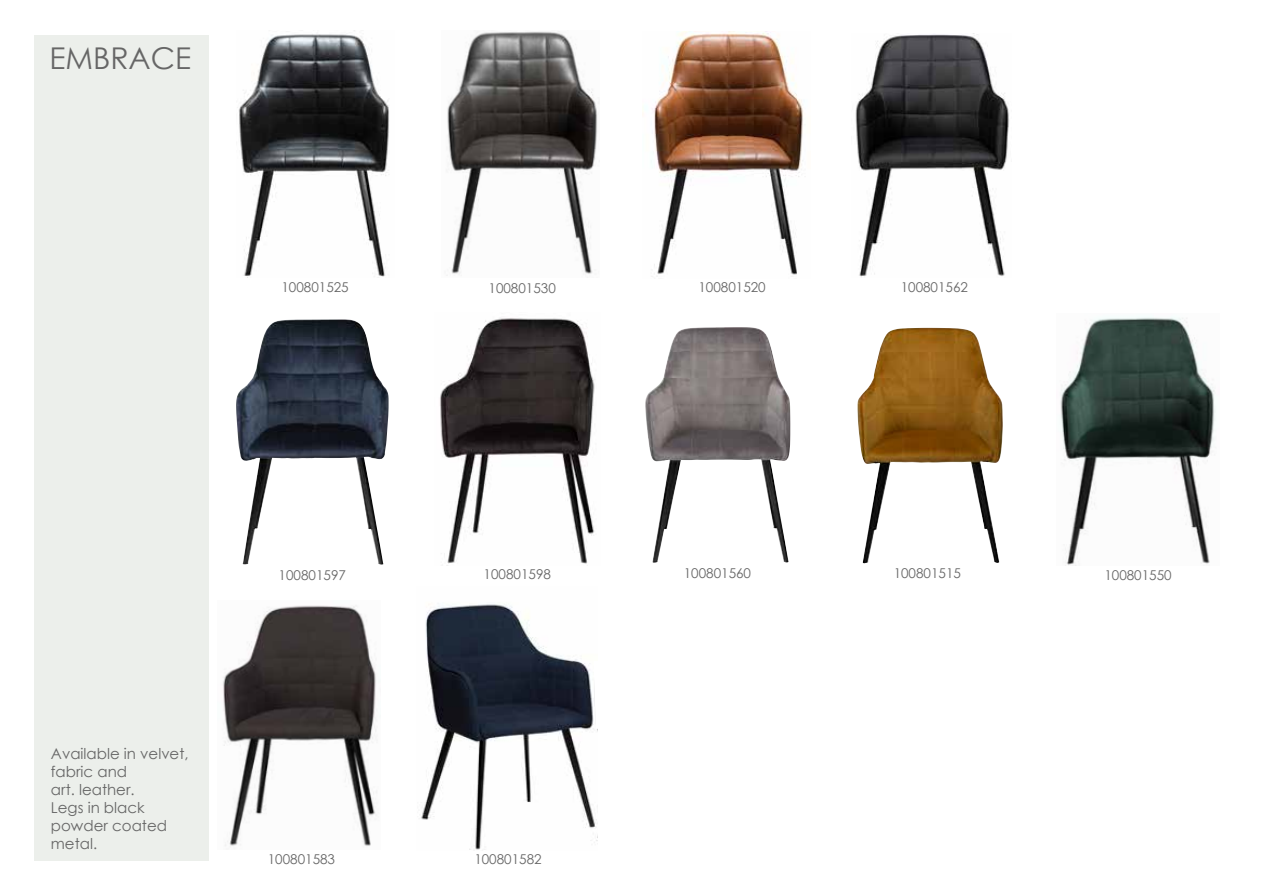
<style>
.page{position:relative;width:1263px;height:893px;background:#fff}
.page>*{position:absolute;margin:0;border:0;box-sizing:border-box;transform-origin:0 0}
.t1{font:30px "Century Gothic";color:#666}
.t2{font:15px/18px "Century Gothic";color:#666}
.t3{font:13.5px "Century Gothic";color:#666}
</style>
<div class="page">
<img style="left:236px;top:319px;width:153px;height:246px">
<img style="left:440px;top:318px;width:155px;height:246px">
<img style="left:421px;top:604px;width:176px;height:246px">
<svg style="left:593px;top:660px;width:4px;height:69px"></svg>
<img style="left:446px;top:31px;width:154px;height:245px">
<img style="left:223px;top:605px;width:154px;height:241px">
<div style="left:34px;top:35px;width:174px;height:825px;background:#ecefeb"></div>
<img style="left:855px;top:34px;width:154px;height:243px">
<img style="left:1060px;top:317px;width:156px;height:249px">
<img style="left:239px;top:34px;width:150px;height:243px">
<img style="left:642px;top:32px;width:162px;height:243px">
<img style="left:645px;top:327px;width:145px;height:236px">
<img style="left:857px;top:328px;width:146px;height:235px">
<h1 class="t1" style="left:49px;top:37px;width:143px">EMBRACE</h1>
<p class="t3" style="left:281px;top:278px;width:69px">100801525</p>
<p class="t3" style="left:698px;top:278px;width:69px">100801520</p>
<p class="t3" style="left:488px;top:278px;width:69px">100801530</p>
<p class="t3" style="left:901px;top:278px;width:69px">100801562</p>
<p class="t2" style="left:51px;top:744px;width:139px">Available in velvet, fabric and<br>art. leather.<br>Legs in black powder coated metal.</p>
<p class="t3" style="left:279px;top:565px;width:69px">100801597</p>
<p class="t3" style="left:484px;top:565px;width:69px">100801598</p>
<p class="t3" style="left:268px;top:849px;width:69px">100801583</p>
<p class="t3" style="left:474px;top:849px;width:69px">100801582</p>
<p class="t3" style="left:684px;top:564px;width:69px">100801560</p>
<p class="t3" style="left:894px;top:564px;width:69px">100801515</p>
<p class="t3" style="left:1104px;top:566px;width:69px">100801550</p>
</div>
